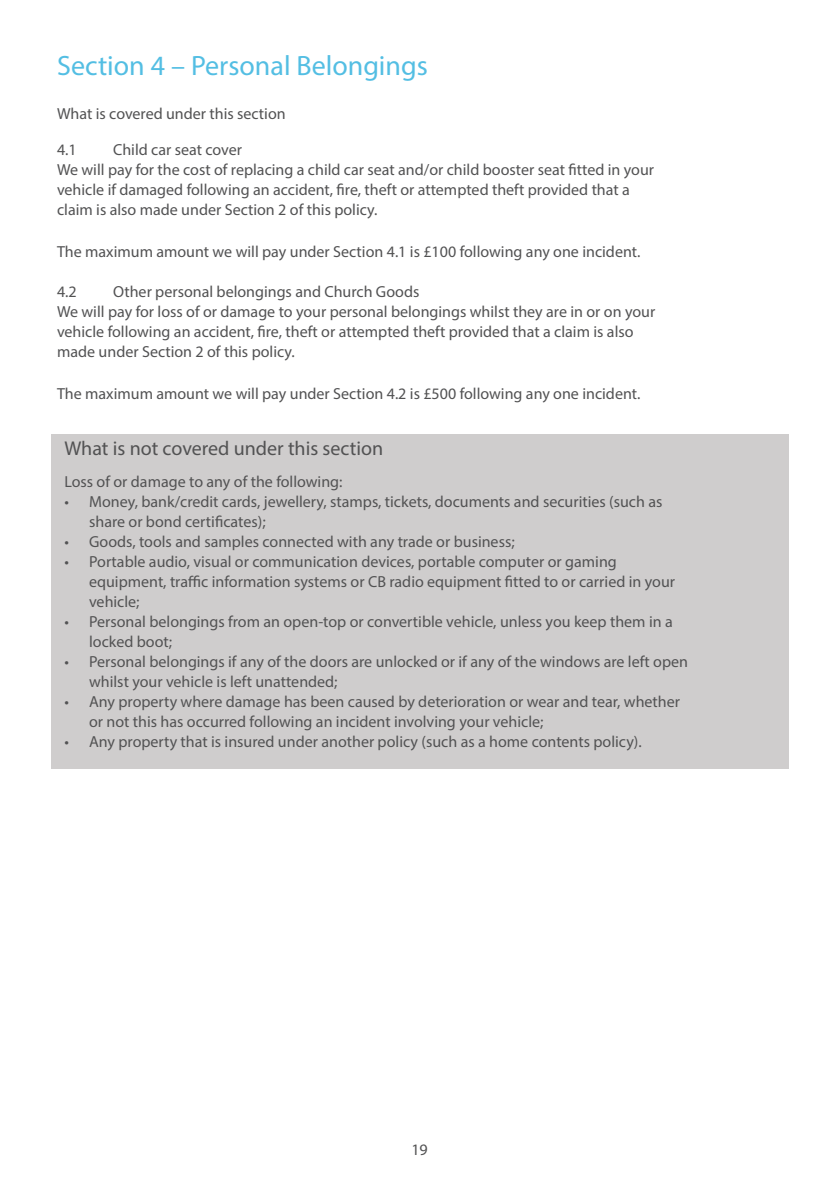
<style>
.page{position:relative;width:840px;height:1191px;background:#fff}
.page>*{position:absolute;margin:0;border:0;box-sizing:border-box;transform-origin:0 0}
.t1{font:28px "Myriad Pro";color:#53bee3}
.t2{font:20px "Myriad Pro";color:#525253}
.t3{font:16px/20px "Myriad Pro";color:#525253}
</style>
<div class="page">
<div style="left:51px;top:434px;width:737px;height:334px;background:#cfcdcd"></div>
<h1 class="t1" style="left:57px;top:49px;width:372px">Section 4 – Personal Belongings</h1>
<p class="t3" style="left:57px;top:104px;width:230px">What is covered under this section</p>
<p class="t3" style="left:57px;top:140px;width:21px">4.1</p>
<p class="t3" style="left:57px;top:140px;width:598px;text-indent:56px">Child car seat cover<br>We will pay for the cost of replacing a child car seat and/or child booster seat fitted in your vehicle if damaged following an accident, fire, theft or attempted theft provided that a claim is also made under Section 2 of this policy.</p>
<p class="t3" style="left:57px;top:242px;width:584px">The maximum amount we will pay under Section 4.1 is £100 following any one incident.</p>
<p class="t3" style="left:57px;top:282px;width:21px">4.2</p>
<p class="t3" style="left:57px;top:282px;width:599px;text-indent:56px">Other personal belongings and Church Goods<br>We will pay for loss of or damage to your personal belongings whilst they are in or on your vehicle following an accident, fire, theft or attempted theft provided that a claim is also made under Section 2 of this policy.</p>
<p class="t3" style="left:57px;top:384px;width:584px">The maximum amount we will pay under Section 4.2 is £500 following any one incident.</p>
<p class="t2" style="left:64px;top:436px;width:320px">What is not covered under this section</p>
<p class="t3" style="left:64px;top:471px;width:279px">Loss of or damage to any of the following:</p>
<p class="t3" style="left:89px;top:491px;width:574px;text-indent:-25px">• Money, bank/credit cards, jewellery, stamps, tickets, documents and securities (such as share or bond certificates);</p>
<p class="t3" style="left:64px;top:531px;width:451px">• Goods, tools and samples connected with any trade or business;</p>
<p class="t3" style="left:89px;top:551px;width:587px;text-indent:-25px">• Portable audio, visual or communication devices, portable computer or gaming equipment, traffic information systems or CB radio equipment fitted to or carried in your vehicle;</p>
<p class="t3" style="left:89px;top:611px;width:585px;text-indent:-25px">• Personal belongings from an open-top or convertible vehicle, unless you keep them in a locked boot;</p>
<p class="t3" style="left:89px;top:651px;width:600px;text-indent:-25px">• Personal belongings if any of the doors are unlocked or if any of the windows are left open whilst your vehicle is left unattended;</p>
<p class="t3" style="left:89px;top:691px;width:592px;text-indent:-25px">• Any property where damage has been caused by deterioration or wear and tear, whether or not this has occurred following an incident involving your vehicle;</p>
<p class="t3" style="left:64px;top:731px;width:578px">• Any property that is insured under another policy (such as a home contents policy).</p>
<p class="t3" style="left:411px;top:1139px;width:18px">19</p>
</div>
